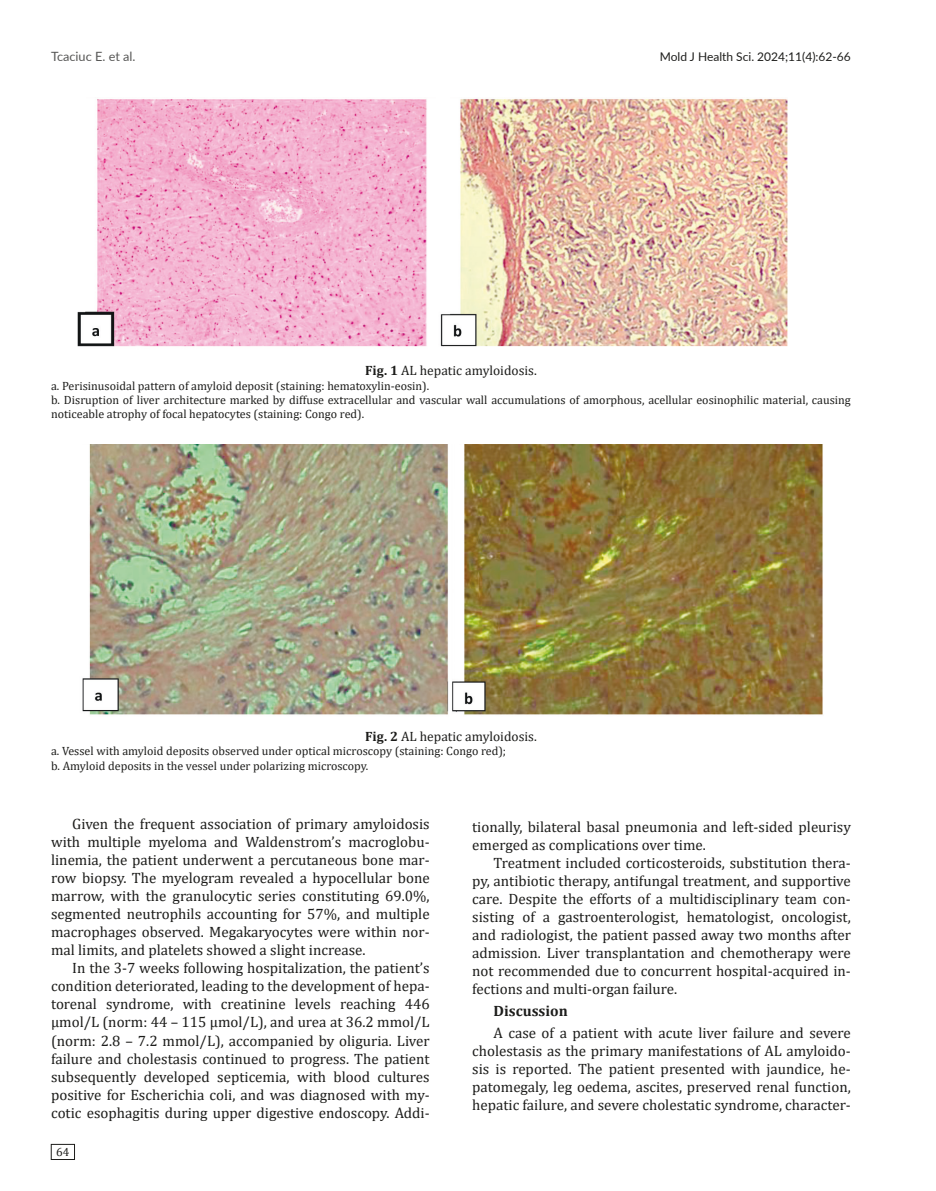
<style>
.page{position:relative;width:936px;height:1191px;background:#fff}
.page>*{position:absolute;margin:0;border:0;box-sizing:border-box;transform-origin:0 0}
.t1{font:15px/18px "Cambria";color:#1d1d1b;text-align:justify}
.t2{font:700 15px "Cambria";color:#1d1d1b}
.t3{font:13.5px "Cambria";color:#1d1d1b}
.t4{font:12.75px "Lato";color:#575756}
.t5{font:12px/14.4px "Cambria";color:#1d1d1b}
.t6{font:12px "Lato";color:#1d1d1b}
.s1{font-weight:700}
</style>
<div class="page">
<div style="left:51px;top:1144px;width:24px;height:15px;border:1px solid #1d1d1b"></div>
<img style="left:82px;top:444px;width:741px;height:271px">
<img style="left:77px;top:98px;width:711px;height:249px">
<p class="t4" style="left:51px;top:48px;width:86px">Tcaciuc E. et al.</p>
<p class="t6" style="left:659px;top:48px;width:192px">Mold J Health Sci. 2024;11(4):62-66</p>
<p class="t3" style="left:365px;top:363px;width:173px"><span class="s1">Fig. 1</span> AL hepatic amyloidosis.</p>
<p class="t5" style="left:51px;top:378px;width:380px">a. Perisinusoidal pattern of amyloid deposit (staining: hematoxylin-eosin).</p>
<p class="t5" style="left:51px;top:393px;width:801px">b. Disruption of liver architecture marked by diffuse extracellular and vascular wall accumulations of amorphous, acellular eosinophilic material, causing noticeable atrophy of focal hepatocytes (staining: Congo red).</p>
<p class="t3" style="left:365px;top:728px;width:173px"><span class="s1">Fig. 2</span> AL hepatic amyloidosis.</p>
<p class="t5" style="left:51px;top:744px;width:456px">a. Vessel with amyloid deposits observed under optical microscopy (staining: Congo red);</p>
<p class="t5" style="left:51px;top:758px;width:319px">b. Amyloid deposits in the vessel under polarizing microscopy.</p>
<p class="t1" style="left:51px;top:815px;width:380px;text-indent:21px">Given the frequent association of primary amyloidosis with multiple myeloma and Waldenstrom’s macroglobu&shy;linemia, the patient underwent a percutaneous bone mar&shy;row biopsy. The myelogram revealed a hypocellular bone marrow, with the granulocytic series constituting 69.0%, segmented neutrophils accounting for 57%, and multiple macrophages observed. Megakaryocytes were within nor&shy;mal limits, and platelets showed a slight increase.</p>
<p class="t1" style="left:51px;top:959px;width:380px;text-indent:21px">In the 3-7 weeks following hospitalization, the patient’s condition deteriorated, leading to the development of hepa&shy;torenal syndrome, with creatinine levels reaching 446 µmol/L (norm: 44 – 115 µmol/L), and urea at 36.2 mmol/L (norm: 2.8 – 7.2 mmol/L), accompanied by oliguria. Liver failure and cholestasis continued to progress. The patient subsequently developed septicemia, with blood cultures positive for Escherichia coli, and was diagnosed with my&shy;cotic esophagitis during upper digestive endoscopy. Addi-</p>
<p class="t5" style="left:56px;top:1144px;width:15px">64</p>
<p class="t1" style="left:472px;top:817px;width:380px">tionally, bilateral basal pneumonia and left-sided pleurisy emerged as complications over time.</p>
<p class="t1" style="left:472px;top:853px;width:380px;text-indent:21px">Treatment included corticosteroids, substitution thera&shy;py, antibiotic therapy, antifungal treatment, and supportive care. Despite the efforts of a multidisciplinary team con&shy;sisting of a gastroenterologist, hematologist, oncologist, and radiologist, the patient passed away two months after admission. Liver transplantation and chemotherapy were not recommended due to concurrent hospital-acquired in&shy;fections and multi-organ failure.</p>
<p class="t2" style="left:493px;top:1000px;width:76px">Discussion</p>
<p class="t1" style="left:472px;top:1024px;width:380px;text-indent:21px">A case of a patient with acute liver failure and severe cholestasis as the primary manifestations of AL amyloido&shy;sis is reported. The patient presented with jaundice, he&shy;patomegaly, leg oedema, ascites, preserved renal function, hepatic failure, and severe cholestatic syndrome, character-</p>
</div>
